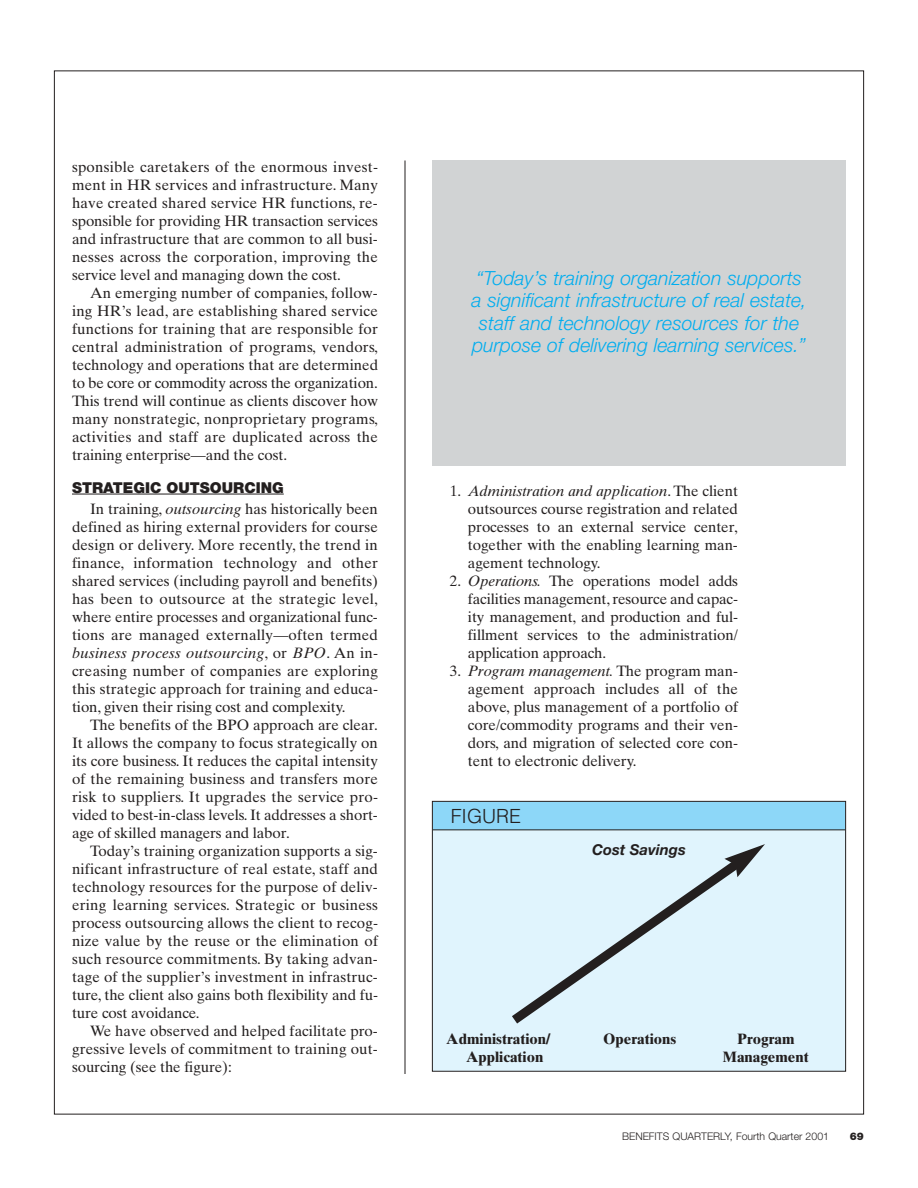
<style>
.page{position:relative;width:918px;height:1188px;background:#fff}
.page>*{position:absolute;margin:0;border:0;box-sizing:border-box;transform-origin:0 0}
.t1{font:italic 300 19.5px/22.5px "Helvetica Neue";color:#00adef;text-align:center}
.t2{font:300 19.5px "Helvetica";color:#231f1f}
.t3{font:15px/18px "Times Ten";letter-spacing:-.005em;color:#231f1f;text-align:justify}
.t4{font:700 15px "Times Ten";color:#231f1f}
.t5{font:900 15px "Helvetica Neue";color:#231f1f}
.t6{font:italic 700 15px "Helvetica Neue";color:#231f1f}
.t7{font:300 10.5px "Helvetica Neue";color:#231f1f}
.t8{font:900 10.5px "Helvetica Neue";color:#231f1f}
.s1{font-style:italic}
</style>
<div class="page">
<hr style="left:72px;top:494px;width:41px;height:1px;background:#231f1f">
<hr style="left:113px;top:494px;width:171px;height:1px;background:#231f1f">
<hr style="left:405px;top:160px;width:1px;height:914px;background:#231f1f">
<div style="left:432px;top:801px;width:414px;height:270px;background:#e0f4fd"></div>
<div style="left:433px;top:802px;width:412px;height:28px;background:#8dd7f8"></div>
<hr style="left:433px;top:829px;width:412px;height:1px;background:#231f1f">
<div style="left:432px;top:801px;width:414px;height:271px;border:1px solid #231f1f"></div>
<svg style="left:512px;top:867px;width:214px;height:157px"></svg>
<svg style="left:724px;top:844px;width:41px;height:33px"></svg>
<div style="left:432px;top:160px;width:414px;height:306px;background:#d1d3d4"></div>
<p class="t3" style="left:72px;top:159px;width:308px">sponsible caretakers of the enormous invest&shy;ment in HR services and infrastructure. Many have created shared service HR functions, re&shy;sponsible for providing HR transaction services and infrastructure that are common to all busi&shy;nesses across the corporation, improving the service level and managing down the cost.</p>
<p class="t3" style="left:72px;top:285px;width:308px;text-indent:18px">An emerging number of companies, follow&shy;ing HR’s lead, are establishing shared service functions for training that are responsible for central administration of programs, vendors, technology and operations that are determined to be core or commodity across the organization.<br>This trend will continue as clients discover how many nonstrategic, nonproprietary programs, activities and staff are duplicated across the training enterprise—and the cost.</p>
<p class="t5" style="left:72px;top:482px;width:213px">STRATEGIC OUTSOURCING</p>
<p class="t3" style="left:72px;top:501px;width:308px;text-indent:18px">In training, <span class="s1">outsourcing</span> has historically been defined as hiring external providers for course design or delivery. More recently, the trend in finance, information technology and other shared services (including payroll and benefits) has been to outsource at the strategic level, where entire processes and organizational func&shy;tions are managed externally—often termed <span class="s1">business process outsourcing</span>, or <span class="s1">BPO</span>. An in&shy;creasing number of companies are exploring this strategic approach for training and educa&shy;tion, given their rising cost and complexity.</p>
<p class="t3" style="left:72px;top:717px;width:308px;text-indent:18px">The benefits of the BPO approach are clear.<br>It allows the company to focus strategically on its core business. It reduces the capital intensity of the remaining business and transfers more risk to suppliers. It upgrades the service pro&shy;vided to best-in-class levels. It addresses a short&shy;age of skilled managers and labor.</p>
<p class="t3" style="left:72px;top:843px;width:308px;text-indent:18px">Today’s training organization supports a sig&shy;nificant infrastructure of real estate, staff and technology resources for the purpose of deliv&shy;ering learning services. Strategic or business process outsourcing allows the client to recog&shy;nize value by the reuse or the elimination of such resource commitments. By taking advan&shy;tage of the supplier’s investment in infrastruc&shy;ture, the client also gains both flexibility and fu&shy;ture cost avoidance.</p>
<p class="t3" style="left:72px;top:1023px;width:307px;text-indent:18px">We have observed and helped facilitate pro&shy;gressive levels of commitment to training out&shy;sourcing (see the figure):</p>
<h1 class="t1" style="left:471px;top:268px;width:337px">“Today’s training organization supports a significant infrastructure of real estate, staff and technology resources for the purpose of delivering learning services.”</h1>
<p class="t3" style="left:468px;top:483px;width:272px;text-indent:-18px">1. <span class="s1">Administration and application</span>. The client outsources course registration and related processes to an external service center, together with the enabling learning man&shy;agement technology.</p>
<p class="t3" style="left:468px;top:573px;width:272px;text-indent:-18px">2. <span class="s1">Operations.</span> The operations model adds facilities management, resource and capac&shy;ity management, and production and ful&shy;fillment services to the administration/ application approach.</p>
<p class="t3" style="left:468px;top:663px;width:272px;text-indent:-18px">3. <span class="s1">Program management.</span> The program man&shy;agement approach includes all of the above, plus management of a portfolio of core/commodity programs and their ven&shy;dors, and migration of selected core con&shy;tent to electronic delivery.</p>
<h1 class="t2" style="left:451px;top:809px;width:72px">FIGURE</h1>
<p class="t6" style="left:592px;top:844px;width:95px">Cost Savings</p>
<p class="t4" style="left:446px;top:1033px;width:106px">Administration/</p>
<p class="t4" style="left:603px;top:1033px;width:75px">Operations</p>
<p class="t4" style="left:737px;top:1033px;width:59px">Program</p>
<p class="t4" style="left:466px;top:1051px;width:79px">Application</p>
<p class="t4" style="left:723px;top:1051px;width:87px">Management</p>
<p class="t7" style="left:622px;top:1132px;width:208px">BENEFITS QUARTERLY, Fourth Quarter 2001</p>
<p class="t8" style="left:850px;top:1132px;width:16px">69</p>
</div>
